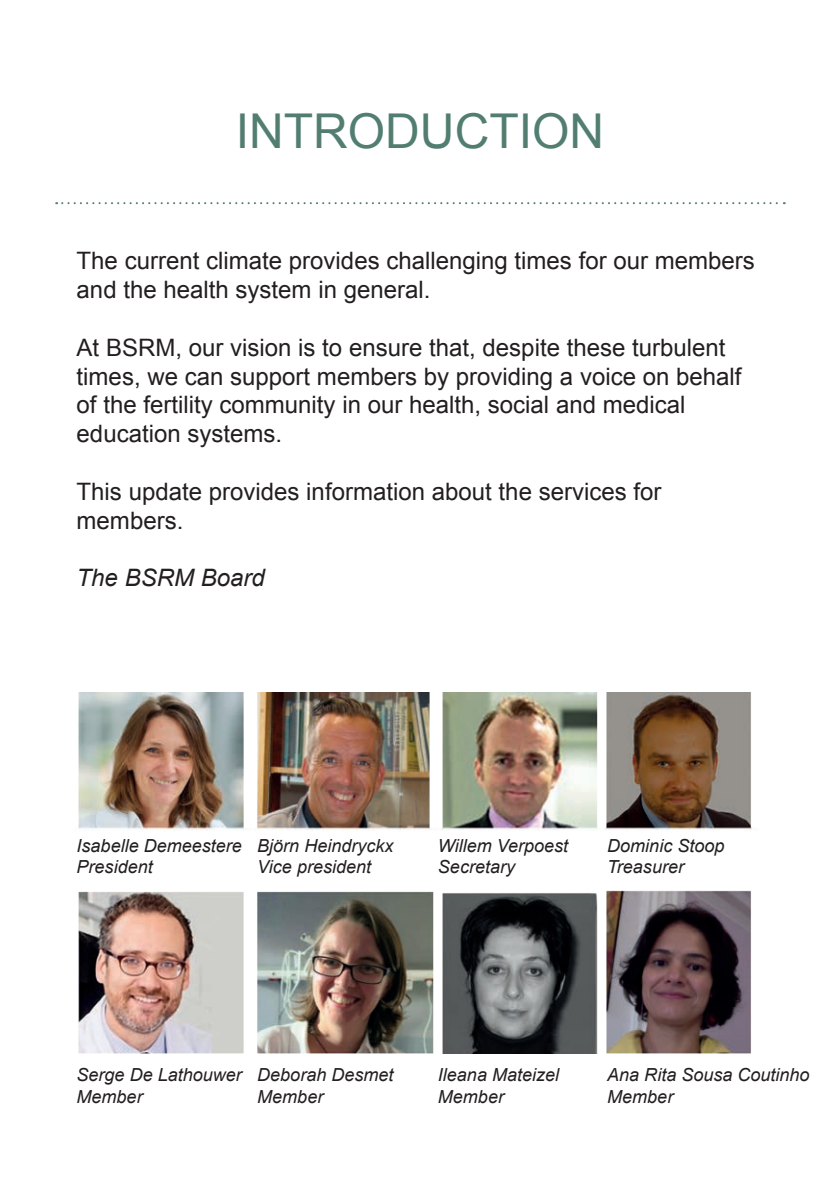
<style>
.page{position:relative;width:840px;height:1191px;background:#fff}
.page>*{position:absolute;margin:0;border:0;box-sizing:border-box;transform-origin:0 0}
.t1{font:48px "Arial";color:#527e71}
.t2{font:24px/28.8px "Arial";color:#231f20}
.t3{font:italic 24px "Arial";color:#231f20}
.t4{font:italic 18px/21.6px "Arial";color:#231f20}
</style>
<div class="page">
<svg style="left:56px;top:202px;width:728px;height:2px"></svg>
<img style="left:78px;top:693px;width:674px;height:361px">
<h1 class="t1" style="left:236px;top:100px;width:369px">INTRODUCTION</h1>
<p class="t2" style="left:77px;top:247px;width:679px">The current climate provides challenging times for our members and the health system in general.</p>
<p class="t2" style="left:77px;top:333px;width:666px">At BSRM, our vision is to ensure that, despite these turbulent times, we can support members by providing a voice on behalf of the fertility community in our health, social and medical education systems.</p>
<p class="t2" style="left:77px;top:477px;width:586px">This update provides information about the services for members.</p>
<p class="t3" style="left:77px;top:562px;width:190px">The BSRM Board</p>
<p class="t4" style="left:77px;top:834px;width:167px">Isabelle Demeestere<br>President</p>
<p class="t4" style="left:257px;top:834px;width:138px">Björn Heindryckx<br>Vice president</p>
<p class="t4" style="left:437px;top:834px;width:132px">Willem Verpoest<br>Secretary</p>
<p class="t4" style="left:607px;top:834px;width:119px">Dominic Stoop<br>Treasurer</p>
<p class="t4" style="left:77px;top:1064px;width:167px">Serge De Lathouwer<br>Member</p>
<p class="t4" style="left:257px;top:1064px;width:138px">Deborah Desmet<br>Member</p>
<p class="t4" style="left:437px;top:1064px;width:123px">Ileana Mateizel<br>Member</p>
<p class="t4" style="left:607px;top:1064px;width:204px">Ana Rita Sousa Coutinho<br>Member</p>
</div>
